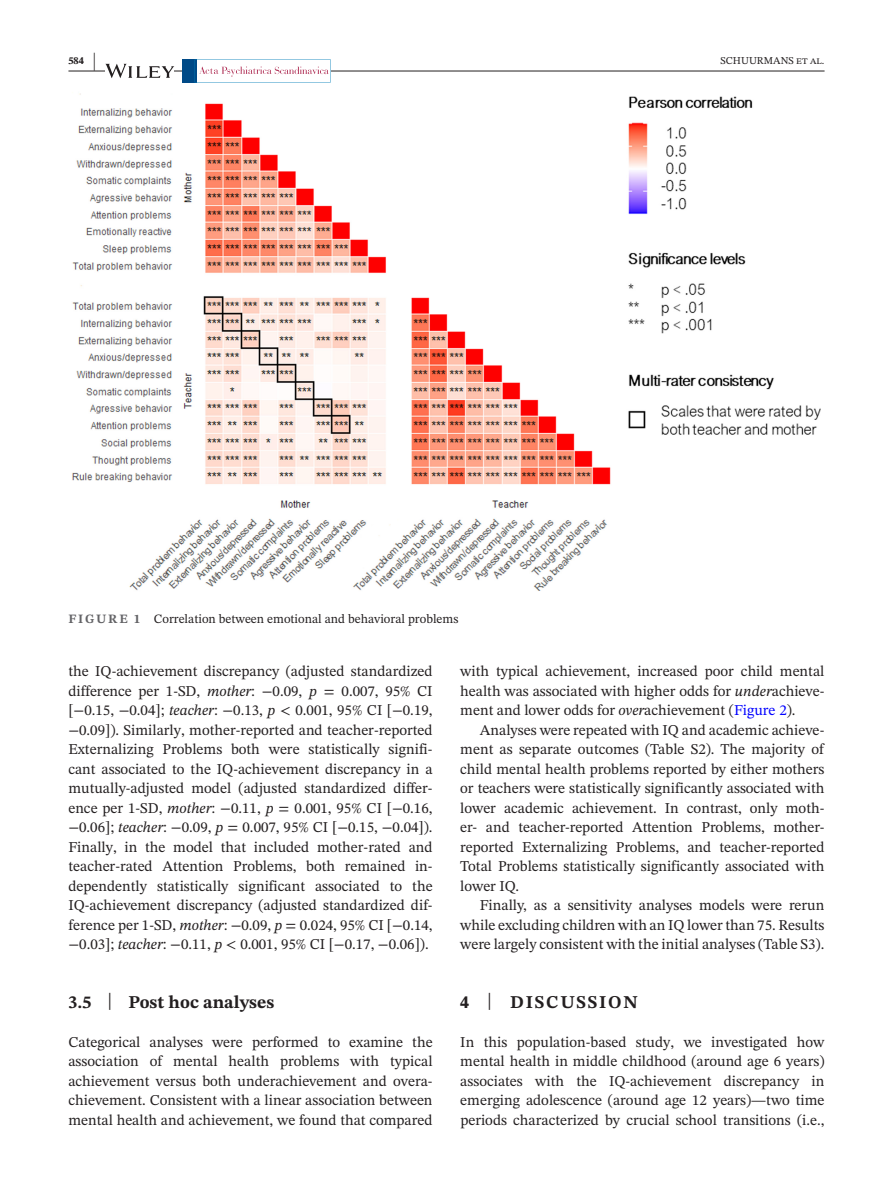
<style>
.page{position:relative;width:893px;height:1195px;background:#fff}
.page>*{position:absolute;margin:0;border:0;box-sizing:border-box;transform-origin:0 0}
.t1{font:700 18px "STIX Two Text";color:#231f20}
.t2{font:700 18px "STIX Two Text";letter-spacing:.1em;color:#231f20}
.t3{font:15px/19.5px "STIX Two Text";color:#231f20;text-align:justify}
.t4{font:12.75px "STIX Two Text";color:#231f20}
.t5{font:10.5px "STIX Two Text";color:#231f20}
.t6{font:700 10.5px "STIX Two Text";color:#231f20}
.s1{font-size:21px}
.s2{font-weight:700;color:#636366}
.s3{font-style:italic}
.s4{font-weight:400;font-size:23.7px}
.s5{color:#00f}
</style>
<div class="page">
<hr style="left:68px;top:71px;width:756px;height:1px;background:#231f20">
<svg style="left:105px;top:64px;width:69px;height:14px"></svg>
<div style="left:182px;top:59px;width:14px;height:24px;background:#004a87"></div>
<svg style="left:195px;top:59px;width:136px;height:24px"></svg>
<img style="left:72px;top:93px;width:749px;height:498px">
<p class="t6" style="left:68px;top:53px;width:29px">584 <span class="s1">|</span></p>
<p class="t5" style="left:721px;top:53px;width:105px">SCHUURMANS et al.</p>
<p class="t4" style="left:68px;top:610px;width:391px"><span class="s2">FIGURE 1</span> Correlation between emotional and behavioral problems</p>
<p class="t3" style="left:68px;top:662px;width:366px">the IQ-achievement discrepancy (adjusted standardized difference per 1-SD, <span class="s3">mother</span>: −0.09, <span class="s3">p</span> = 0.007, 95% CI [−0.15, −0.04]; <span class="s3">teacher</span>: −0.13, <span class="s3">p</span> &lt; 0.001, 95% CI [−0.19, −0.09]). Similarly, mother-reported and teacher-reported Externalizing Problems both were statistically signifi&shy;cant associated to the IQ-achievement discrepancy in a mutually-adjusted model (adjusted standardized differ&shy;ence per 1-SD, <span class="s3">mother</span>: −0.11, <span class="s3">p</span> = 0.001, 95% CI [−0.16, −0.06]; <span class="s3">teacher</span>: −0.09, <span class="s3">p</span> = 0.007, 95% CI [−0.15, −0.04]).<br>Finally, in the model that included mother-rated and teacher-rated Attention Problems, both remained in&shy;dependently statistically significant associated to the IQ-achievement discrepancy (adjusted standardized dif&shy;ference per 1-SD, <span class="s3">mother</span>: −0.09, <span class="s3">p</span> = 0.024, 95% CI [−0.14, −0.03]; <span class="s3">teacher</span>: −0.11, <span class="s3">p</span> &lt; 0.001, 95% CI [−0.17, −0.06]).</p>
<p class="t1" style="left:68px;top:989px;width:207px">3.5 <span class="s4">|</span> Post hoc analyses</p>
<p class="t3" style="left:68px;top:1032px;width:366px">Categorical analyses were performed to examine the association of mental health problems with typical achievement versus both underachievement and overa&shy;chievement. Consistent with a linear association between mental health and achievement, we found that compared</p>
<p class="t3" style="left:460px;top:662px;width:366px">with typical achievement, increased poor child mental health was associated with higher odds for <span class="s3">under</span>achieve&shy;ment and lower odds for <span class="s3">over</span>achievement (<span class="s5">Figure 2</span>).</p>
<p class="t3" style="left:460px;top:720px;width:366px;text-indent:20px">Analyses were repeated with IQ and academic achieve&shy;ment as separate outcomes (Table S2). The majority of child mental health problems reported by either mothers or teachers were statistically significantly associated with lower academic achievement. In contrast, only moth&shy;er- and teacher-reported Attention Problems, mother&shy;reported Externalizing Problems, and teacher-reported Total Problems statistically significantly associated with lower IQ.</p>
<p class="t3" style="left:460px;top:896px;width:366px;text-indent:20px">Finally, as a sensitivity analyses models were rerun while excluding children with an IQ lower than 75. Results were largely consistent with the initial analyses (Table S3).</p>
<p class="t2" style="left:460px;top:989px;width:179px">4 <span class="s4">|</span> DISCUSSION</p>
<p class="t3" style="left:460px;top:1032px;width:366px">In this population-based study, we investigated how mental health in middle childhood (around age 6 years) associates with the IQ-achievement discrepancy in emerging adolescence (around age 12 years)—two time periods characterized by crucial school transitions (i.e.,</p>
</div>
